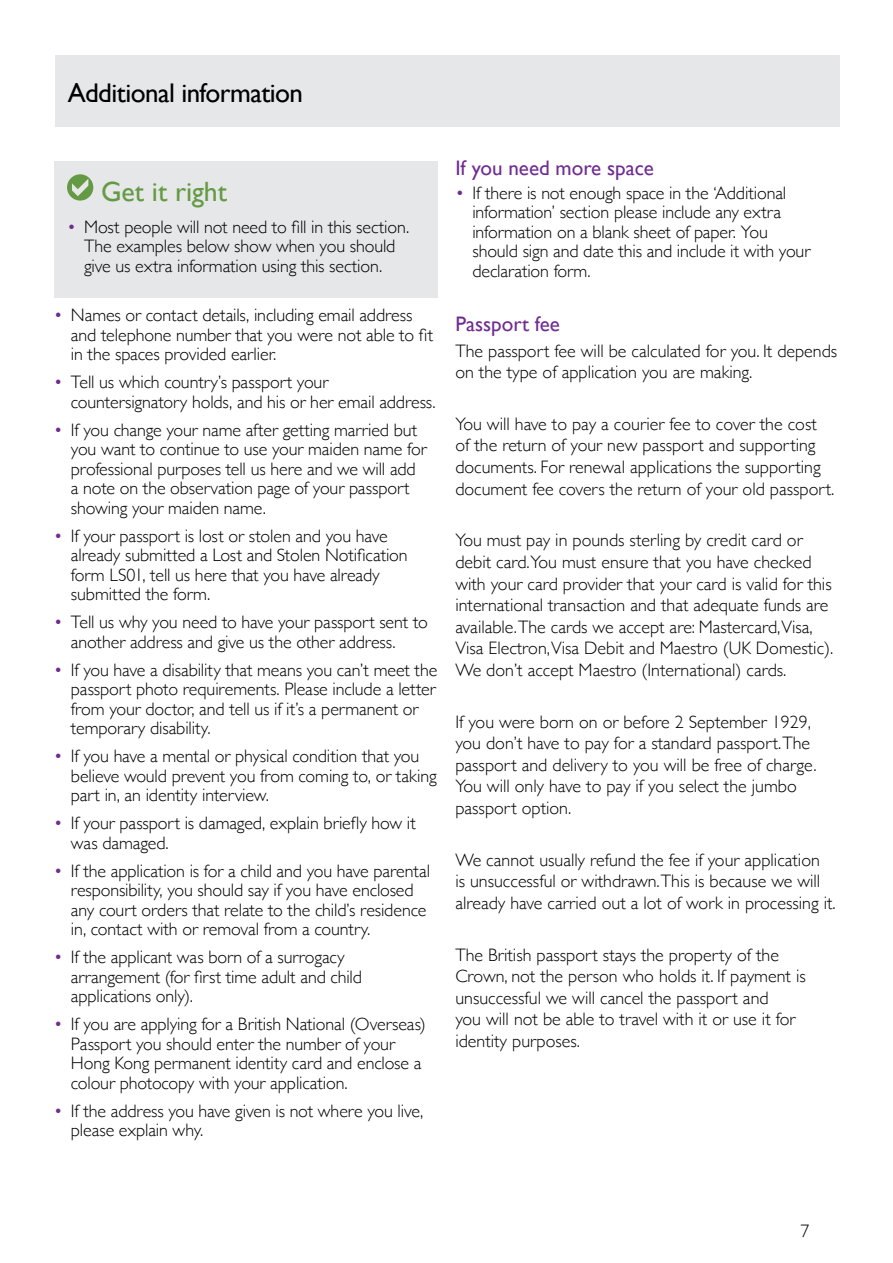
<style>
.page{position:relative;width:893px;height:1263px;background:#fff}
.page>*{position:absolute;margin:0;border:0;box-sizing:border-box;transform-origin:0 0}
.t1{font:27.75px "Gill Sans";color:#649a44}
.t2{font:27px "Gill Sans";letter-spacing:-.02em;color:#000}
.t3{font:21px "Gill Sans";color:#6f2c91}
.t4{font:300 18px/19.5px "Gill Sans";letter-spacing:-.005em;color:#000}
.s1{color:#6f2c91}
</style>
<div class="page">
<div style="left:54px;top:161px;width:383px;height:136px;background:#e6e7e8"></div>
<svg style="left:67px;top:174px;width:26px;height:27px"></svg>
<div style="left:55px;top:55px;width:785px;height:71px;background:#e6e7e8"></div>
<h2 class="t2" style="left:68px;top:77px;width:237px">Additional information</h2>
<h1 class="t1" style="left:101px;top:175px;width:128px">Get it right</h1>
<p class="t4" style="left:67px;top:216px;width:344px;text-align:center"><span class="s1">•</span> Most people will not need to fill in this section.<br>The examples below show when you should give us extra information using this section.</p>
<p class="t4" style="left:71px;top:305px;width:364px;text-indent:-17px"><span class="s1">•</span> Names or contact details, including email address and telephone number that you were not able to fit in the spaces provided earlier.</p>
<p class="t4" style="left:71px;top:372px;width:366px;text-indent:-17px"><span class="s1">•</span> Tell us which country’s passport your countersignatory holds, and his or her email address.</p>
<p class="t4" style="left:71px;top:419px;width:357px;text-indent:-17px"><span class="s1">•</span> If you change your name after getting married but you want to continue to use your maiden name for professional purposes tell us here and we will add a note on the observation page of your passport showing your maiden name.</p>
<p class="t4" style="left:71px;top:525px;width:338px;text-indent:-17px"><span class="s1">•</span> If your passport is lost or stolen and you have already submitted a Lost and Stolen Notification form LS01, tell us here that you have already submitted the form.</p>
<p class="t4" style="left:71px;top:612px;width:359px;text-indent:-17px"><span class="s1">•</span> Tell us why you need to have your passport sent to another address and give us the other address.</p>
<p class="t4" style="left:71px;top:659px;width:368px;text-indent:-17px"><span class="s1">•</span> If you have a disability that means you can’t meet the passport photo requirements. Please include a letter from your doctor, and tell us if it’s a permanent or temporary disability.</p>
<p class="t4" style="left:71px;top:746px;width:367px;text-indent:-17px"><span class="s1">•</span> If you have a mental or physical condition that you believe would prevent you from coming to, or taking part in, an identity interview.</p>
<p class="t4" style="left:71px;top:813px;width:346px;text-indent:-17px"><span class="s1">•</span> If your passport is damaged, explain briefly how it was damaged.</p>
<p class="t4" style="left:71px;top:860px;width:361px;text-indent:-17px"><span class="s1">•</span> If the application is for a child and you have parental responsibility, you should say if you have enclosed any court orders that relate to the child’s residence in, contact with or removal from a country.</p>
<p class="t4" style="left:71px;top:947px;width:293px;text-indent:-17px"><span class="s1">•</span> If the applicant was born of a surrogacy arrangement (for first time adult and child applications only).</p>
<p class="t4" style="left:71px;top:1014px;width:356px;text-indent:-17px"><span class="s1">•</span> If you are applying for a British National (Overseas)<br>Passport you should enter the number of your Hong Kong permanent identity card and enclose a colour photocopy with your application.</p>
<p class="t4" style="left:71px;top:1100px;width:354px;text-indent:-17px"><span class="s1">•</span> If the address you have given is not where you live, please explain why.</p>
<p class="t3" style="left:455px;top:156px;width:200px">If you need more space</p>
<p class="t4" style="left:472px;top:182px;width:339px;text-indent:-17px"><span class="s1">•</span> If there is not enough space in the ‘Additional information’ section please include any extra information on a blank sheet of paper. You should sign and date this and include it with your declaration form.</p>
<p class="t3" style="left:455px;top:311px;width:106px">Passport fee</p>
<p class="t4" style="left:455px;top:339px;width:383px;line-height:21.6px">The passport fee will be calculated for you. It depends on the type of application you are making.</p>
<p class="t4" style="left:455px;top:412px;width:381px;line-height:21.6px">You will have to pay a courier fee to cover the cost of the return of your new passport and supporting documents. For renewal applications the supporting document fee covers the return of your old passport.</p>
<p class="t4" style="left:455px;top:529px;width:379px;line-height:21.6px">You must pay in pounds sterling by credit card or debit card.You must ensure that you have checked with your card provider that your card is valid for this international transaction and that adequate funds are available.The cards we accept are: Mastercard,Visa, Visa Electron,Visa Debit and Maestro (UK Domestic).<br>We don’t accept Maestro (International) cards.</p>
<p class="t4" style="left:455px;top:710px;width:363px;line-height:21.6px">If you were born on or before 2 September 1929, you don’t have to pay for a standard passport.The passport and delivery to you will be free of charge.<br>You will only have to pay if you select the jumbo passport option.</p>
<p class="t4" style="left:455px;top:848px;width:382px;line-height:21.6px">We cannot usually refund the fee if your application<br>is unsuccessful or withdrawn.This is because we will already have carried out a lot of work in processing it.</p>
<p class="t4" style="left:455px;top:943px;width:352px;line-height:21.6px">The British passport stays the property of the Crown, not the person who holds it. If payment is unsuccessful we will cancel the passport and<br>you will not be able to travel with it or use it for identity purposes.</p>
<p class="t4" style="left:800px;top:1221px;width:10px">7</p>
</div>
